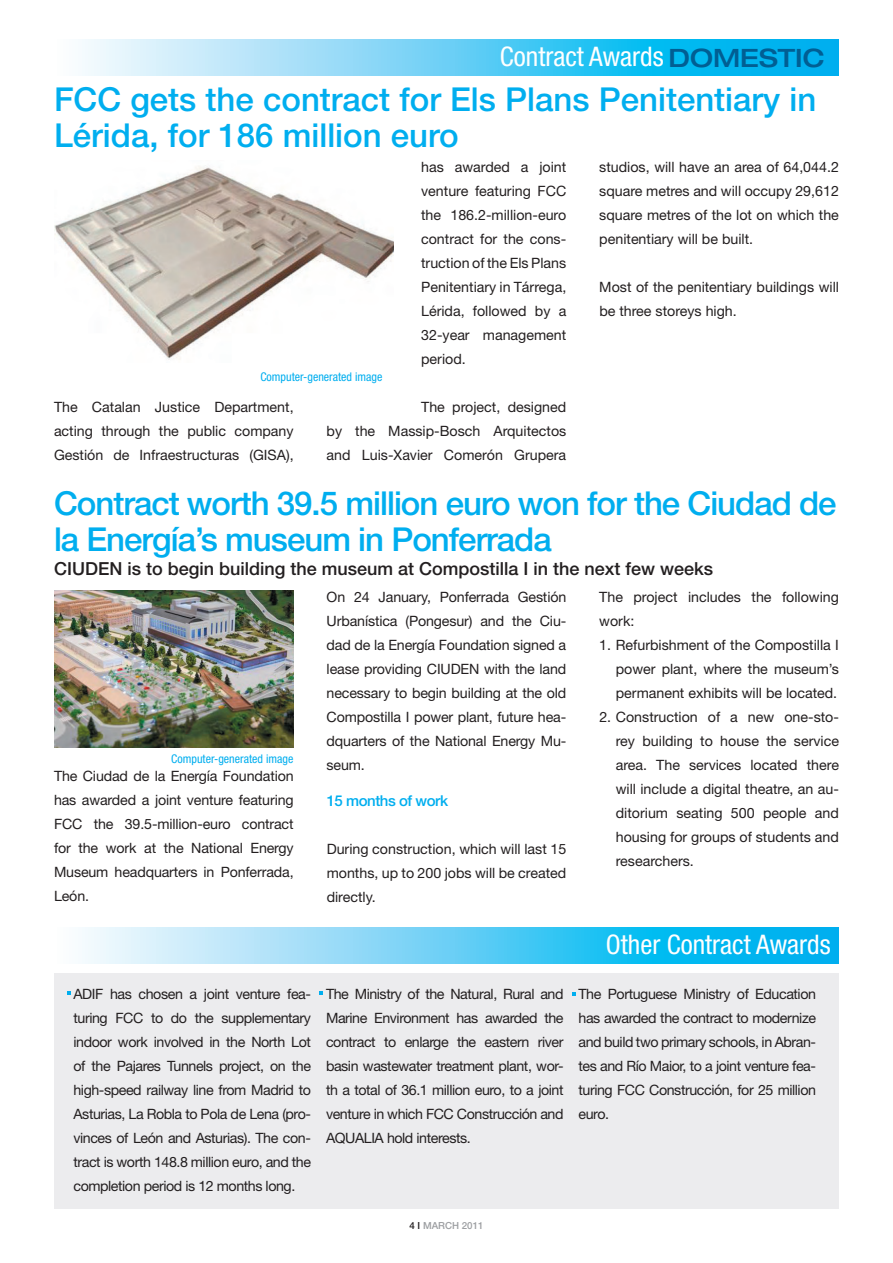
<style>
.page{position:relative;width:893px;height:1263px;background:#fff}
.page>*{position:absolute;margin:0;border:0;box-sizing:border-box;transform-origin:0 0}
.t1{font:500 33px/36px "Helvetica Neue";letter-spacing:-.03em;color:#00aeef}
.t2{font:500 33px/36px "Helvetica Neue";color:#00aeef}
.t3{font:condensed 27px "Helvetica Neue";color:#fff}
.t4{font:500 18px "Helvetica Neue";color:#231f20}
.t5{font:500 15px "Helvetica Neue";letter-spacing:-.03em;color:#00aeef}
.t6{font:14.25px/24px "Helvetica Neue";color:#231f20;text-align:justify}
.t7{font:condensed 12px "Helvetica Neue";color:#00aeef}
.t8{font:500 9.75px "Helvetica Neue";color:#9d9fa2}
.s1{font-weight:500;font-stretch:expanded;font-size:25.35px;color:#015e93}
.s2{color:#231f20}
</style>
<div class="page">
<img style="left:54px;top:166px;width:339px;height:194px">
<svg style="left:82px;top:40px;width:757px;height:36px;background:#64d0f5"></svg>
<img style="left:54px;top:591px;width:239px;height:156px">
<div style="left:54px;top:974px;width:785px;height:235px;background:#ececee"></div>
<svg style="left:82px;top:927px;width:757px;height:36px;background:#64d0f5"></svg>
<svg style="left:67px;top:991px;width:4px;height:4px"></svg>
<svg style="left:319px;top:991px;width:4px;height:4px"></svg>
<svg style="left:572px;top:992px;width:4px;height:3px"></svg>
<h2 class="t3" style="left:500px;top:41px;width:326px">Contract Awards <span class="s1">DOMESTIC</span></h2>
<h1 class="t2" style="left:54px;top:81px;width:764px">FCC gets the contract for Els Plans Penitentiary in<br>Lérida, for 186 million euro</h1>
<p class="t6" style="left:421px;top:155px;width:147px">has awarded a joint venture featuring FCC the 186.2-million-euro contract for the cons&shy;truction of the Els Plans Penitentiary in Tárrega, Lérida, followed by a 32-year management period.</p>
<p class="t6" style="left:327px;top:395px;width:241px;text-indent:94px">The project, designed by the Massip-Bosch Arquitectos and Luis-Xavier Comerón Grupera</p>
<p class="t7" style="left:260px;top:370px;width:124px">Computer-generated image</p>
<p class="t6" style="left:54px;top:394px;width:241px">The Catalan Justice Department, acting through the public company Gestión de Infraestructuras (GISA),</p>
<p class="t6" style="left:599px;top:155px;width:241px">studios, will have an area of 64,044.2 square metres and will occupy 29,612 square metres of the lot on which the penitentiary will be built.</p>
<p class="t6" style="left:599px;top:275px;width:241px">Most of the penitentiary buildings will be three storeys high.</p>
<h1 class="t1" style="left:54px;top:485px;width:784px">Contract worth 39.5 million euro won for the Ciudad de la Energía’s museum in Ponferrada</h1>
<p class="t4" style="left:54px;top:558px;width:661px">CIUDEN is to begin building the museum at Compostilla I in the next few weeks</p>
<p class="t7" style="left:171px;top:752px;width:124px">Computer-generated image</p>
<p class="t6" style="left:54px;top:764px;width:241px">The Ciudad de la Energía Foundation has awarded a joint venture featuring FCC the 39.5-million-euro contract for the work at the National Energy Museum headquarters in Ponferrada, León.</p>
<p class="t6" style="left:327px;top:585px;width:241px">On 24 January, Ponferrada Gestión Urbanística (Pongesur) and the Ciu&shy;dad de la Energía Foundation signed a lease providing CIUDEN with the land necessary to begin building at the old Compostilla I power plant, future hea&shy;dquarters of the National Energy Mu&shy;seum.</p>
<p class="t5" style="left:327px;top:792px;width:123px">15 months of work</p>
<p class="t6" style="left:327px;top:837px;width:241px">During construction, which will last 15 months, up to 200 jobs will be created directly.</p>
<p class="t6" style="left:599px;top:585px;width:241px">The project includes the following work:</p>
<p class="t6" style="left:616px;top:633px;width:225px;text-indent:-17px">1. Refurbishment of the Compostilla I power plant, where the museum’s permanent exhibits will be located.</p>
<p class="t6" style="left:616px;top:705px;width:225px;text-indent:-16px">2. Construction of a new one-sto&shy;rey building to house the service area. The services located there will include a digital theatre, an au&shy;ditorium seating 500 people and housing for groups of students and researchers.</p>
<h2 class="t3" style="left:606px;top:929px;width:226px">Other Contract Awards</h2>
<p class="t6" style="left:73px;top:981px;width:239px">ADIF has chosen a joint venture fea&shy;turing FCC to do the supplementary indoor work involved in the North Lot of the Pajares Tunnels project, on the high-speed railway line from Madrid to Asturias, La Robla to Pola de Lena (pro&shy;vinces of León and Asturias). The con&shy;tract is worth 148.8 million euro, and the completion period is 12 months long.</p>
<p class="t6" style="left:326px;top:981px;width:239px">The Ministry of the Natural, Rural and Marine Environment has awarded the contract to enlarge the eastern river basin wastewater treatment plant, wor&shy;th a total of 36.1 million euro, to a joint venture in which FCC Construcción and AQUALIA hold interests.</p>
<p class="t6" style="left:578px;top:981px;width:239px">The Portuguese Ministry of Education has awarded the contract to modernize and build two primary schools, in Abran&shy;tes and Río Maior, to a joint venture fea&shy;turing FCC Construcción, for 25 million euro.</p>
<p class="t8" style="left:409px;top:1219px;width:76px"><span class="s2">4 I</span> MARCH 2011</p>
</div>
